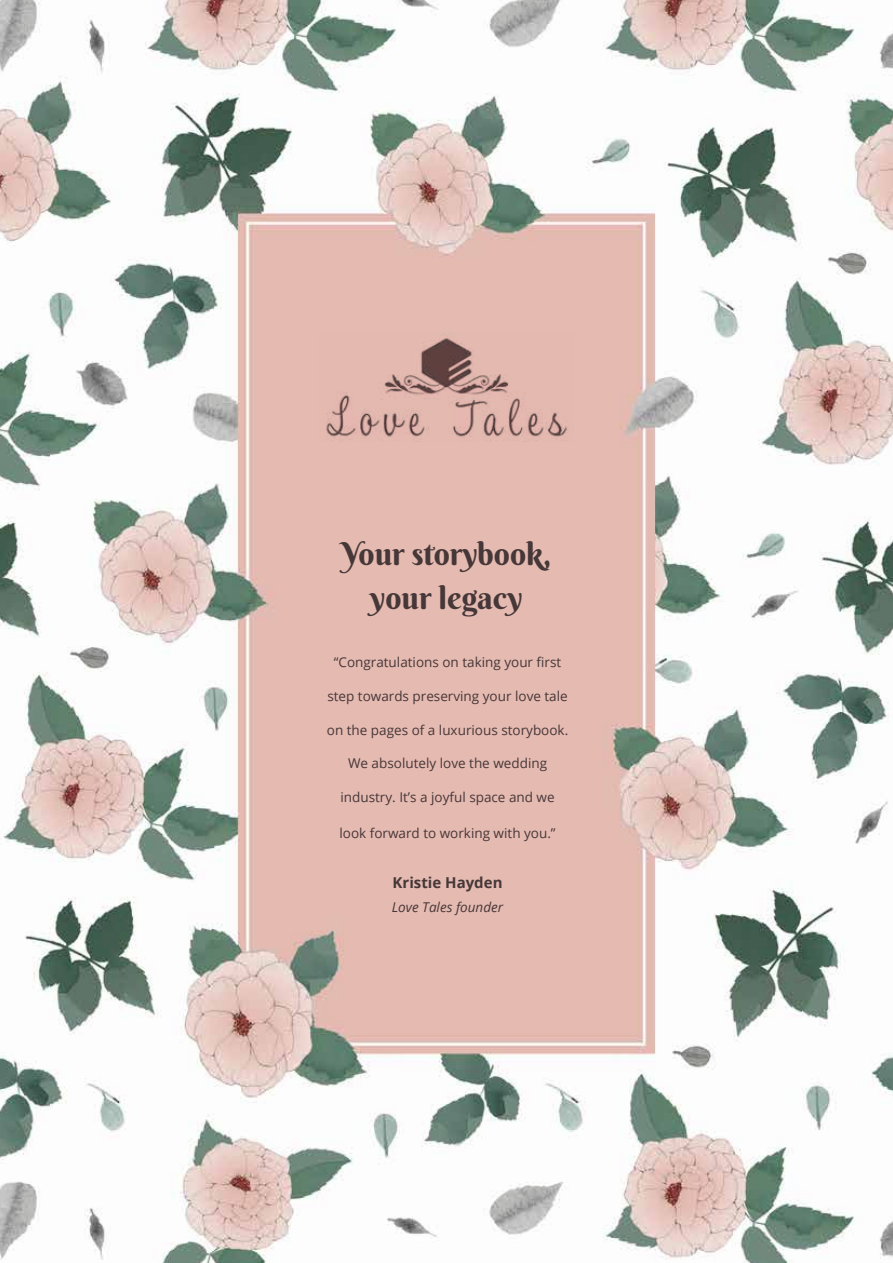
<style>
.page{position:relative;width:893px;height:1263px;background:#fff}
.page>*{position:absolute;margin:0;border:0;box-sizing:border-box;transform-origin:0 0}
.t1{font:31.5px/44.4px "Berkshire Swash";color:#463738;text-align:center}
.t2{font:700 15px "Open Sans";color:#463738}
.t3{font:13.5px "Open Sans";color:#463738}
.t4{font:italic 13.5px "Open Sans";color:#463738}
</style>
<div class="page">
<img style="left:0;top:0;width:893px;height:1263px">
<img style="left:319px;top:333px;width:254px;height:108px">
<h1 class="t1" style="left:341px;top:531px;width:212px">Your storybook, your legacy</h1>
<p class="t3" style="left:334px;top:653px;width:229px">“Congratulations on taking your first</p>
<p class="t3" style="left:327px;top:687px;width:242px">step towards preserving your love tale</p>
<p class="t3" style="left:327px;top:720px;width:243px">on the pages of a luxurious storybook.</p>
<p class="t3" style="left:348px;top:754px;width:201px">We absolutely love the wedding</p>
<p class="t3" style="left:340px;top:788px;width:216px">industry. It’s a joyful space and we</p>
<p class="t3" style="left:339px;top:824px;width:218px">look forward to working with you.”</p>
<p class="t2" style="left:393px;top:872px;width:111px">Kristie Hayden</p>
<p class="t4" style="left:392px;top:898px;width:113px">Love Tales founder</p>
</div>
